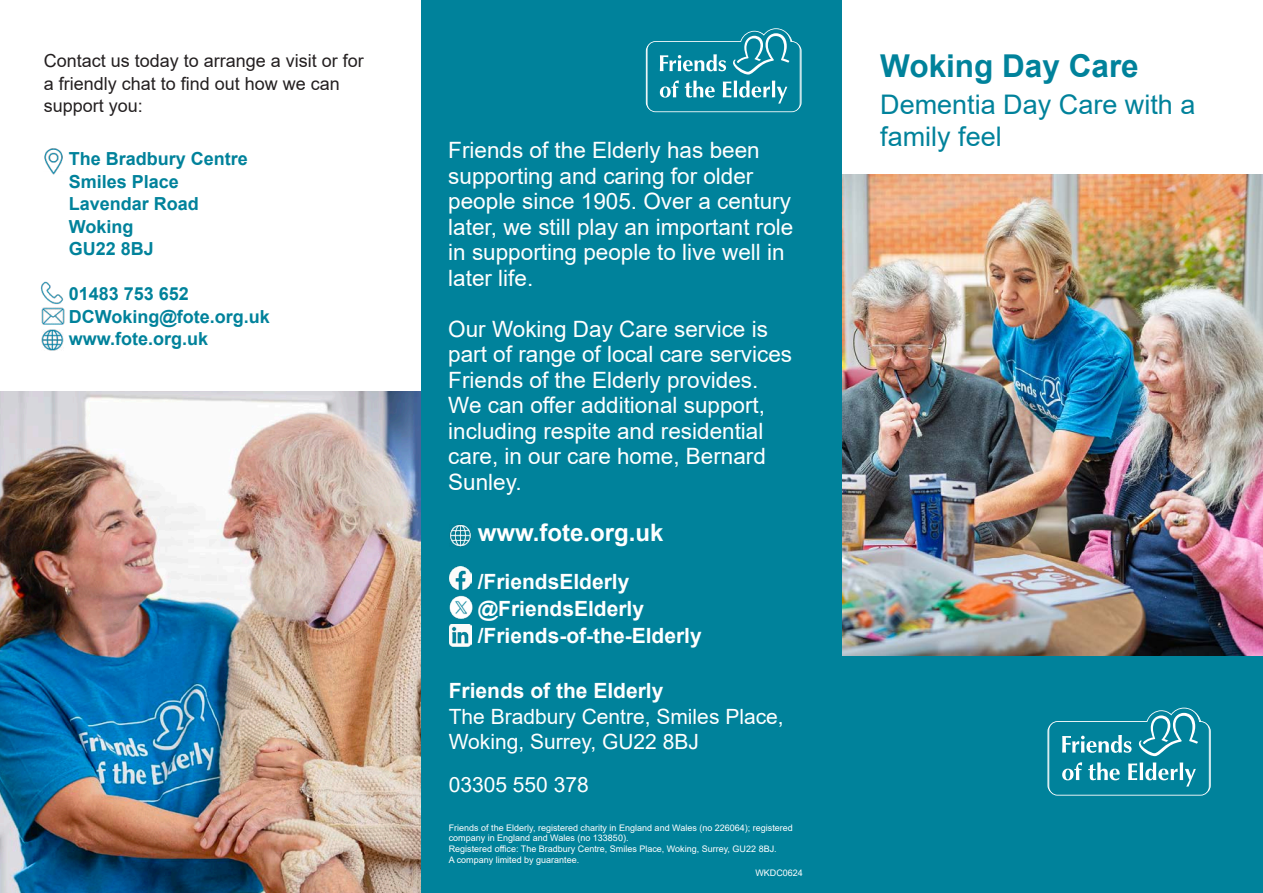
<style>
.page{position:relative;width:1263px;height:893px;background:#fff}
.page>*{position:absolute;margin:0;border:0;box-sizing:border-box;transform-origin:0 0}
.t1{font:700 31.5px "Arial";color:#00829b}
.t2{font:27px/32.4px "Arial";color:#00829b}
.t3{font:700 24px "Arial";color:#fff}
.t4{font:22.5px/25.5px "Arial";color:#fff}
.t5{font:700 21px "Arial";color:#fff}
.t6{font:21px/25.2px "Arial";color:#fff}
.t7{font:700 18px/22.5px "Arial";color:#00829b}
.t8{font:18px/22.5px "Arial";color:#231f20}
.t9{font:9px/10.8px "Arial";color:#fff}
</style>
<div class="page">
<img style="left:0;top:391px;width:421px;height:502px">
<div style="left:835px;top:633px;width:428px;height:260px;background:#00829b"></div>
<img style="left:842px;top:175px;width:421px;height:481px">
<div style="left:421px;top:0;width:421px;height:893px;background:#00829b"></div>
<svg style="left:646px;top:28px;width:155px;height:84px"></svg>
<img style="left:449px;top:567px;width:23px;height:22px">
<img style="left:449px;top:595px;width:24px;height:24px">
<img style="left:449px;top:624px;width:23px;height:22px">
<img style="left:41px;top:307px;width:23px;height:17px">
<img style="left:41px;top:281px;width:23px;height:23px">
<img style="left:44px;top:148px;width:19px;height:27px">
<svg style="left:1047px;top:708px;width:164px;height:88px"></svg>
<img style="left:42px;top:329px;width:22px;height:21px">
<img style="left:449px;top:524px;width:22px;height:22px">
<p class="t8" style="left:44px;top:49px;width:322px">Contact us today to arrange a visit or for a friendly chat to find out how we can support you:</p>
<p class="t7" style="left:69px;top:148px;width:181px">The Bradbury Centre</p>
<p class="t7" style="left:69px;top:170px;width:112px">Smiles Place</p>
<p class="t7" style="left:69px;top:193px;width:132px">Lavendar Road</p>
<p class="t7" style="left:69px;top:215px;width:66px">Woking</p>
<p class="t7" style="left:69px;top:238px;width:87px">GU22 8BJ</p>
<p class="t7" style="left:69px;top:283px;width:122px">01483 753 652</p>
<p class="t7" style="left:69px;top:305px;width:203px">DCWoking@fote.org.uk www.fote.org.uk</p>
<p class="t4" style="left:448px;top:137px;width:347px">Friends of the Elderly has been supporting and caring for older people since 1905. Over a century later, we still play an important role in supporting people to live well in later life.</p>
<p class="t4" style="left:448px;top:316px;width:345px">Our Woking Day Care service is part of range of local care services<br>Friends of the Elderly provides.<br>We can offer additional support, including respite and residential care, in our care home, Bernard<br>Sunley.</p>
<p class="t3" style="left:478px;top:516px;width:187px">www.fote.org.uk</p>
<p class="t5" style="left:478px;top:566px;width:153px">/FriendsElderly</p>
<p class="t5" style="left:478px;top:593px;width:168px">@FriendsElderly</p>
<p class="t5" style="left:478px;top:620px;width:226px">/Friends-of-the-Elderly</p>
<p class="t5" style="left:449px;top:676px;width:216px">Friends of the Elderly</p>
<p class="t6" style="left:449px;top:703px;width:336px">The Bradbury Centre, Smiles Place,<br>Woking, Surrey, GU22 8BJ</p>
<p class="t6" style="left:449px;top:772px;width:142px">03305 550 378</p>
<p class="t9" style="left:449px;top:822px;width:346px">Friends of the Elderly, registered charity in England and Wales (no 226064); registered company in England and Wales (no 133850).</p>
<p class="t9" style="left:449px;top:844px;width:329px">Registered office: The Bradbury Centre, Smiles Place, Woking, Surrey, GU22 8BJ.</p>
<p class="t9" style="left:449px;top:854px;width:132px">A company limited by guarantee.</p>
<p class="t9" style="left:755px;top:868px;width:49px">WKDC0624</p>
<p class="t1" style="left:880px;top:44px;width:260px">Woking Day Care</p>
<p class="t2" style="left:880px;top:88px;width:317px">Dementia Day Care with a family feel</p>
</div>
